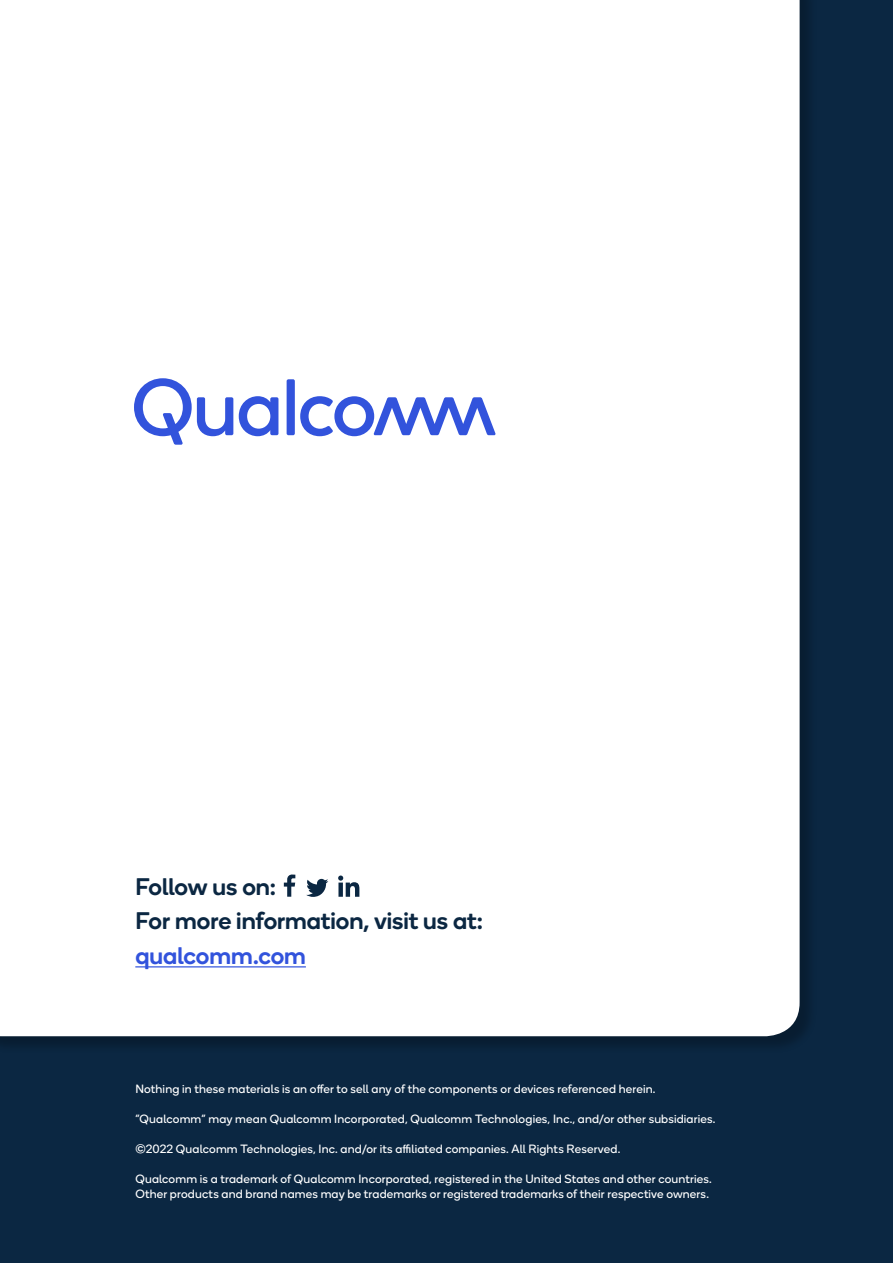
<style>
.page{position:relative;width:893px;height:1263px;background:#0b2742}
.page>*{position:absolute;margin:0;border:0;box-sizing:border-box;transform-origin:0 0}
.t1{font:500 24px/34.5px "Qualcomm Next";color:#0b2742}
.t2{font:500 24px "Qualcomm Next";color:#3253dc}
.t3{font:12px/15px "Qualcomm Next";letter-spacing:.015em;color:#fff}
</style>
<div class="page">
<div style="left:0;top:0;width:818px;height:1054px;background:#092138"></div>
<div style="left:0;top:0;width:800px;height:1036px;background:#fff"></div>
<hr style="left:135px;top:966px;width:171px;height:1px;background:#3253dc">
<svg style="left:284px;top:874px;width:11px;height:23px"></svg>
<svg style="left:338px;top:875px;width:21px;height:22px"></svg>
<svg style="left:306px;top:879px;width:22px;height:18px"></svg>
<svg style="left:134px;top:378px;width:362px;height:67px;background:#c2cbf4"></svg>
<h1 class="t1" style="left:135px;top:868px;width:349px">Follow us on:<br>For more information, visit us at:</h1>
<h1 class="t2" style="left:135px;top:939px;width:172px">qualcomm.com</h1>
<p class="t3" style="left:135px;top:1080px;width:522px">Nothing in these materials is an offer to sell any of the components or devices referenced herein.</p>
<p class="t3" style="left:135px;top:1110px;width:582px">"Qualcomm" may mean Qualcomm Incorporated, Qualcomm Technologies, Inc., and/or other subsidiaries.</p>
<p class="t3" style="left:135px;top:1140px;width:486px">©2022 Qualcomm Technologies, Inc. and/or its affiliated companies. All Rights Reserved.</p>
<p class="t3" style="left:135px;top:1170px;width:578px">Qualcomm is a trademark of Qualcomm Incorporated, registered in the United States and other countries.<br>Other products and brand names may be trademarks or registered trademarks of their respective owners.</p>
</div>
